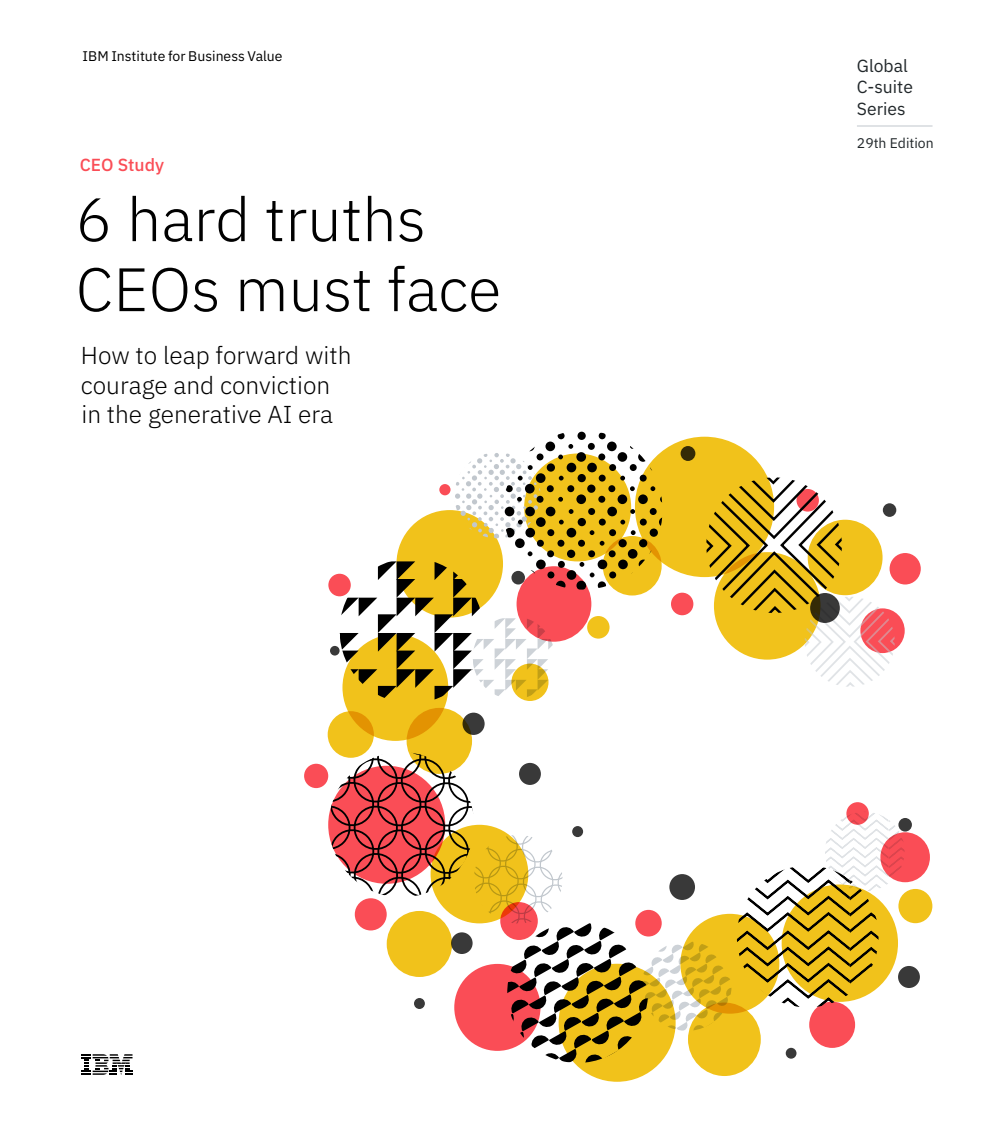
<style>
.page{position:relative;width:1008px;height:1134px;background:#fff}
.page>*{position:absolute;margin:0;border:0;box-sizing:border-box;transform-origin:0 0}
.t1{font:300 61.25px/70px "IBM Plex Sans";color:#000}
.t2{font:300 24.5px/29.4px "IBM Plex Sans";color:#000}
.t3{font:17.5px/21.9px "IBM Plex Sans";color:#21272a}
.t4{font:500 17.5px "IBM Plex Sans";color:#fa4d56}
.t5{font:14px "IBM Plex Sans";color:#000}
.t6{font:14px "IBM Plex Sans";color:#21272a}
</style>
<div class="page">
<svg style="left:81px;top:1054px;width:52px;height:21px"></svg>
<hr style="left:857px;top:126px;width:76px;height:1px;background:#c1c7cd">
<div style="left:860px;top:608px;width:45px;height:45px;background:#fa4d56;border-radius:50%"></div>
<div style="left:559px;top:964px;width:117px;height:118px;background:#f1c21b;border-radius:50%"></div>
<div style="left:890px;top:553px;width:31px;height:32px;background:#fa4d56;border-radius:50%"></div>
<div style="left:407px;top:708px;width:65px;height:66px;background:#f1c21b;border-radius:50%"></div>
<div style="left:603px;top:536px;width:59px;height:60px;background:#f1c21b;border-radius:50%"></div>
<div style="left:635px;top:437px;width:139px;height:140px;background:#f1c21b;border-radius:50%"></div>
<div style="left:524px;top:454px;width:107px;height:107px;background:#f1c21b;border-radius:50%"></div>
<div style="left:898px;top:889px;width:34px;height:34px;background:#f1c21b;border-radius:50%"></div>
<div style="left:439px;top:484px;width:12px;height:11px;background:#fa4d56;border-radius:50%"></div>
<div style="left:396px;top:510px;width:107px;height:108px;background:#f1c21b;border-radius:50%"></div>
<svg style="left:342px;top:634px;width:106px;height:107px;fill:#f1c21b"></svg>
<div style="left:517px;top:566px;width:74px;height:76px;background:#fa4d56;border-radius:50%"></div>
<div style="left:898px;top:818px;width:14px;height:14px;background:#393939;border-radius:50%"></div>
<div style="left:681px;top:446px;width:14px;height:15px;background:#352b06;border-radius:50%"></div>
<div style="left:304px;top:764px;width:24px;height:24px;background:#fa4d56;border-radius:50%"></div>
<div style="left:898px;top:966px;width:22px;height:22px;background:#393939;border-radius:50%"></div>
<div style="left:880px;top:832px;width:50px;height:50px;background:#fa4d56;border-radius:50%"></div>
<div style="left:330px;top:646px;width:10px;height:10px;background:#393939;border-radius:50%"></div>
<div style="left:587px;top:616px;width:23px;height:23px;background:#f1c21b;border-radius:50%"></div>
<div style="left:671px;top:593px;width:22px;height:22px;background:#fa4d56;border-radius:50%"></div>
<div style="left:328px;top:574px;width:23px;height:22px;background:#fa4d56;border-radius:50%"></div>
<svg style="left:699px;top:477px;width:200px;height:210px"></svg>
<svg style="left:328px;top:711px;width:46px;height:47px;fill:#f1c21b"></svg>
<svg style="left:463px;top:713px;width:22px;height:22px"></svg>
<svg style="left:558px;top:432px;width:7px;height:7px"></svg>
<div style="left:578px;top:432px;width:8px;height:8px;background:#000;border-radius:50%"></div>
<div style="left:599px;top:432px;width:7px;height:7px;background:#000;border-radius:50%"></div>
<div style="left:640px;top:475px;width:7px;height:7px;background:#000;border-radius:50%"></div>
<div style="left:599px;top:475px;width:7px;height:7px;background:#000;border-radius:50%"></div>
<div style="left:578px;top:474px;width:8px;height:8px;background:#000;border-radius:50%"></div>
<svg style="left:536px;top:473px;width:10px;height:10px"></svg>
<svg style="left:559px;top:476px;width:5px;height:5px"></svg>
<svg style="left:558px;top:455px;width:5px;height:4px"></svg>
<div style="left:537px;top:453px;width:7px;height:7px;background:#000;border-radius:50%"></div>
<div style="left:576px;top:452px;width:10px;height:10px;background:#000;border-radius:50%"></div>
<div style="left:618px;top:452px;width:9px;height:10px;background:#000;border-radius:50%"></div>
<svg style="left:638px;top:452px;width:10px;height:10px"></svg>
<div style="left:598px;top:453px;width:7px;height:7px;background:#000;border-radius:50%"></div>
<div style="left:630px;top:464px;width:7px;height:7px;background:#000;border-radius:50%"></div>
<div style="left:609px;top:464px;width:7px;height:7px;background:#000;border-radius:50%"></div>
<div style="left:587px;top:463px;width:10px;height:9px;background:#000;border-radius:50%"></div>
<div style="left:567px;top:463px;width:9px;height:9px;background:#000;border-radius:50%"></div>
<div style="left:547px;top:463px;width:8px;height:9px;background:#000;border-radius:50%"></div>
<div style="left:545px;top:442px;width:10px;height:9px;background:#000;border-radius:50%"></div>
<svg style="left:568px;top:444px;width:5px;height:5px"></svg>
<div style="left:588px;top:443px;width:7px;height:7px;background:#000;border-radius:50%"></div>
<div style="left:607px;top:442px;width:10px;height:9px;background:#000;border-radius:50%"></div>
<div style="left:547px;top:485px;width:7px;height:7px;background:#000;border-radius:50%"></div>
<div style="left:567px;top:485px;width:7px;height:7px;background:#000;border-radius:50%"></div>
<div style="left:587px;top:485px;width:8px;height:8px;background:#000;border-radius:50%"></div>
<div style="left:608px;top:485px;width:7px;height:7px;background:#000;border-radius:50%"></div>
<svg style="left:620px;top:476px;width:15px;height:15px"></svg>
<svg style="left:558px;top:497px;width:5px;height:5px"></svg>
<svg style="left:537px;top:496px;width:7px;height:7px"></svg>
<div style="left:576px;top:494px;width:10px;height:10px;background:#000;border-radius:50%"></div>
<div style="left:618px;top:494px;width:9px;height:10px;background:#000;border-radius:50%"></div>
<div style="left:638px;top:494px;width:10px;height:10px;background:#000;border-radius:50%"></div>
<div style="left:598px;top:496px;width:7px;height:7px;background:#000;border-radius:50%"></div>
<svg style="left:650px;top:486px;width:13px;height:17px"></svg>
<div style="left:546px;top:507px;width:9px;height:9px;background:#000;border-radius:50%"></div>
<svg style="left:569px;top:509px;width:5px;height:5px"></svg>
<div style="left:588px;top:508px;width:7px;height:7px;background:#000;border-radius:50%"></div>
<div style="left:607px;top:507px;width:10px;height:9px;background:#000;border-radius:50%"></div>
<svg style="left:630px;top:509px;width:5px;height:5px"></svg>
<div style="left:650px;top:508px;width:7px;height:7px;background:#000;border-radius:50%"></div>
<div style="left:650px;top:529px;width:8px;height:8px;background:#000;border-radius:50%"></div>
<svg style="left:631px;top:530px;width:5px;height:5px"></svg>
<svg style="left:590px;top:530px;width:4px;height:5px"></svg>
<div style="left:609px;top:529px;width:7px;height:7px;background:#000;border-radius:50%"></div>
<div style="left:567px;top:528px;width:9px;height:9px;background:#000;border-radius:50%"></div>
<div style="left:547px;top:529px;width:7px;height:7px;background:#000;border-radius:50%"></div>
<div style="left:640px;top:519px;width:7px;height:7px;background:#000;border-radius:50%"></div>
<svg style="left:659px;top:517px;width:4px;height:9px"></svg>
<svg style="left:620px;top:520px;width:5px;height:5px"></svg>
<div style="left:599px;top:519px;width:7px;height:7px;background:#000;border-radius:50%"></div>
<div style="left:578px;top:518px;width:8px;height:8px;background:#000;border-radius:50%"></div>
<svg style="left:536px;top:517px;width:10px;height:10px"></svg>
<svg style="left:455px;top:453px;width:86px;height:85px"></svg>
<svg style="left:559px;top:520px;width:5px;height:5px"></svg>
<div style="left:639px;top:539px;width:8px;height:8px;background:#000;border-radius:50%"></div>
<div style="left:618px;top:539px;width:9px;height:8px;background:#000;border-radius:50%"></div>
<svg style="left:600px;top:541px;width:4px;height:5px"></svg>
<div style="left:515px;top:538px;width:10px;height:10px;background:#000;border-radius:50%"></div>
<div style="left:537px;top:540px;width:7px;height:7px;background:#000;border-radius:50%"></div>
<div style="left:557px;top:540px;width:7px;height:7px;background:#000;border-radius:50%"></div>
<div style="left:578px;top:540px;width:7px;height:7px;background:#000;border-radius:50%"></div>
<div style="left:628px;top:549px;width:10px;height:10px;background:#000;border-radius:50%"></div>
<svg style="left:650px;top:550px;width:7px;height:7px"></svg>
<div style="left:609px;top:550px;width:7px;height:7px;background:#000;border-radius:50%"></div>
<div style="left:588px;top:550px;width:7px;height:7px;background:#000;border-radius:50%"></div>
<div style="left:567px;top:550px;width:8px;height:8px;background:#000;border-radius:50%"></div>
<svg style="left:590px;top:573px;width:5px;height:4px"></svg>
<div style="left:609px;top:571px;width:7px;height:7px;background:#000;border-radius:50%"></div>
<div style="left:567px;top:570px;width:9px;height:10px;background:#000;border-radius:50%"></div>
<svg style="left:556px;top:581px;width:10px;height:9px"></svg>
<div style="left:576px;top:581px;width:10px;height:9px;background:#000;border-radius:50%"></div>
<svg style="left:598px;top:581px;width:8px;height:9px"></svg>
<div style="left:618px;top:560px;width:10px;height:9px;background:#000;border-radius:50%"></div>
<div style="left:598px;top:560px;width:9px;height:9px;background:#000;border-radius:50%"></div>
<svg style="left:639px;top:560px;width:9px;height:9px"></svg>
<svg style="left:659px;top:560px;width:4px;height:9px"></svg>
<svg style="left:580px;top:562px;width:4px;height:5px"></svg>
<div style="left:558px;top:561px;width:7px;height:7px;background:#000;border-radius:50%"></div>
<svg style="left:340px;top:551px;width:215px;height:152px"></svg>
<svg style="left:810px;top:593px;width:30px;height:30px"></svg>
<svg style="left:329px;top:752px;width:576px;height:321px"></svg>
<p class="t5" style="left:83px;top:46px;width:201px">IBM Institute for Business Value</p>
<p class="t4" style="left:80px;top:151px;width:86px">CEO Study</p>
<h1 class="t1" style="left:76px;top:179px;width:427px">6 hard truths<br>CEOs must face</h1>
<p class="t2" style="left:81px;top:339px;width:272px">How to leap forward with courage and conviction in the generative AI era</p>
<p class="t3" style="left:857px;top:53px;width:58px">Global<br>C-suite<br>Series</p>
<p class="t6" style="left:857px;top:132px;width:78px">29th Edition</p>
</div>
